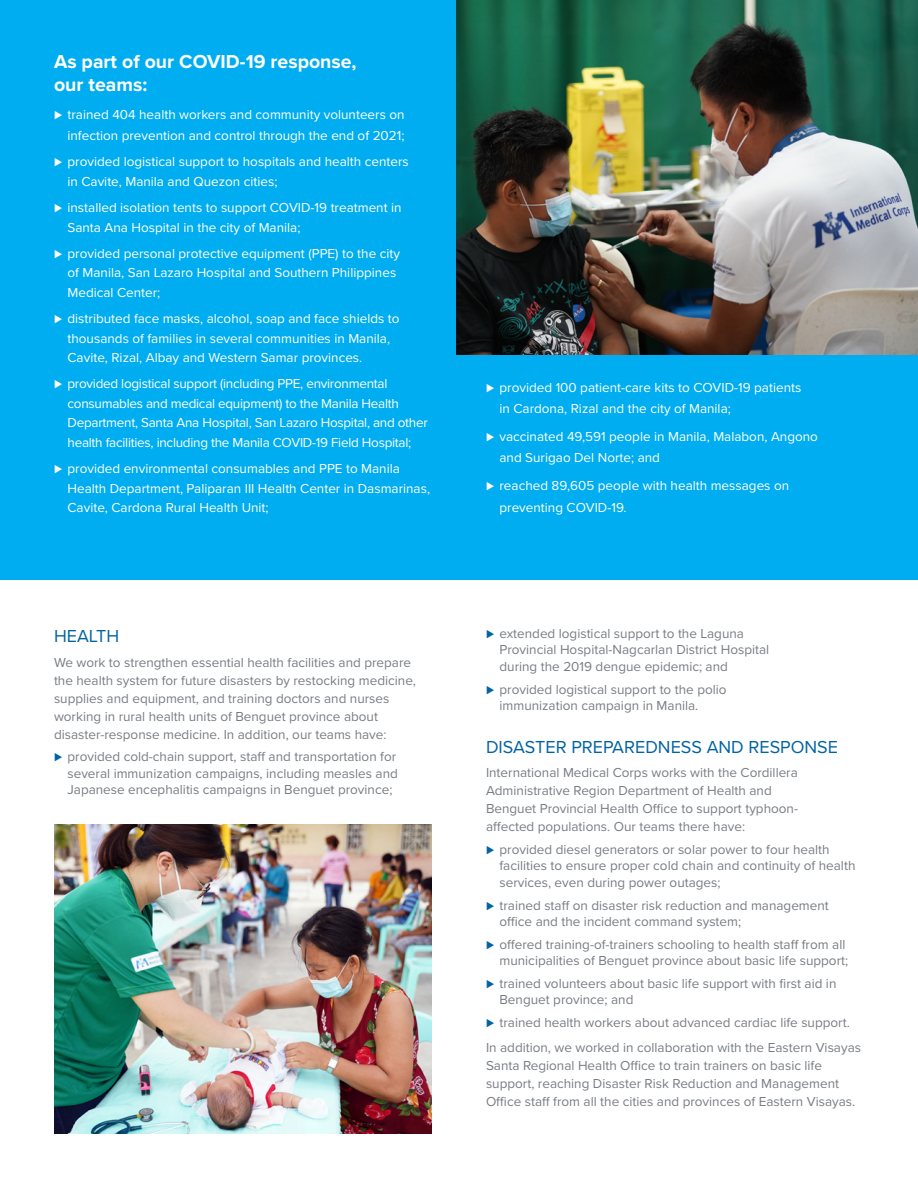
<style>
.page{position:relative;width:918px;height:1188px;background:#fff}
.page>*{position:absolute;margin:0;border:0;box-sizing:border-box;transform-origin:0 0}
.Intro_Paragraph_-_Bl{font:700 19.5px/23.4px "Proxima Nova";color:#fff}
.t1{font:18px "Proxima Nova";color:#0063a3}
.t2{font:13.5px/18px "Proxima Nova";color:#787d83}
.t3{font:13.5px/19.5px "Proxima Nova";color:#fff}
.t4{font:13.5px/19.5px "Proxima Nova";letter-spacing:-.02em;color:#fff}
.s1{color:#0063a3}
</style>
<div class="page">
<div style="left:0;top:0;width:918px;height:580px;background:#00adf0"></div>
<img style="left:457px;top:0;width:461px;height:354px">
<img style="left:54px;top:824px;width:378px;height:310px">
<p class="Intro_Paragraph_-_Bl" style="left:54px;top:49px;width:304px">As part of our COVID-19 response, our teams:</p>
<p class="t3" style="left:54px;top:103px;width:352px;line-height:21px;text-align:right">⊲ trained 404 health workers and community volunteers on infection prevention and control through the end of 2021;</p>
<p class="t3" style="left:68px;top:151px;width:343px;text-indent:-14px">⊲ provided logistical support to hospitals and health centers in Cavite, Manila and Quezon cities;</p>
<p class="t3" style="left:68px;top:197px;width:336px;text-indent:-14px">⊲ installed isolation tents to support COVID-19 treatment in<br>Santa Ana Hospital in the city of Manila;</p>
<p class="t3" style="left:68px;top:243px;width:334px;text-indent:-14px">⊲ provided personal protective equipment (PPE) to the city of Manila, San Lazaro Hospital and Southern Philippines<br>Medical Center;</p>
<p class="t3" style="left:68px;top:308px;width:334px;text-indent:-14px">⊲ distributed face masks, alcohol, soap and face shields to thousands of families in several communities in Manila,<br>Cavite, Rizal, Albay and Western Samar provinces.</p>
<p class="t4" style="left:68px;top:373px;width:362px;text-indent:-14px">⊲ provided logistical support (including PPE, environmental consumables and medical equipment) to the Manila Health Department, Santa Ana Hospital, San Lazaro Hospital, and other health facilities, including the Manila COVID-19 Field Hospital;</p>
<p class="t3" style="left:68px;top:458px;width:364px;text-indent:-14px">⊲ provided environmental consumables and PPE to Manila<br>Health Department, Paliparan III Health Center in Dasmarinas,<br>Cavite, Cardona Rural Health Unit;</p>
<p class="t1" style="left:54px;top:622px;width:67px">HEALTH</p>
<p class="t2" style="left:54px;top:652px;width:363px">We work to strengthen essential health facilities and prepare the health system for future disasters by restocking medicine, supplies and equipment, and training doctors and nurses working in rural health units of Benguet province about disaster-response medicine. In addition, our teams have:</p>
<p class="t2" style="left:68px;top:748px;width:332px;line-height:16.2px;text-indent:-14px"><span class="s1">⊲</span> provided cold-chain support, staff and transportation for several immunization campaigns, including measles and<br>Japanese encephalitis campaigns in Benguet province;</p>
<p class="t3" style="left:500px;top:376px;width:303px;line-height:21px;text-indent:-14px">⊲ provided 100 patient-care kits to COVID-19 patients in Cardona, Rizal and the city of Manila;</p>
<p class="t3" style="left:500px;top:425px;width:320px;line-height:21px;text-indent:-14px">⊲ vaccinated 49,591 people in Manila, Malabon, Angono and Surigao Del Norte; and</p>
<p class="t3" style="left:500px;top:473px;width:291px;line-height:22.2px;text-indent:-14px">⊲ reached 89,605 people with health messages on preventing COVID-19.</p>
<p class="t2" style="left:500px;top:625px;width:271px;line-height:16.2px;text-indent:-14px"><span class="s1">⊲</span> extended logistical support to the Laguna<br>Provincial Hospital-Nagcarlan District Hospital during the 2019 dengue epidemic; and</p>
<p class="t2" style="left:500px;top:680px;width:229px;line-height:16.2px;text-indent:-14px"><span class="s1">⊲</span> provided logistical support to the polio immunization campaign in Manila.</p>
<p class="t1" style="left:486px;top:733px;width:354px">DISASTER PREPAREDNESS AND RESPONSE</p>
<p class="t2" style="left:486px;top:763px;width:314px">International Medical Corps works with the Cordillera Administrative Region Department of Health and Benguet Provincial Health Office to support typhoon&shy;affected populations. Our teams there have:</p>
<p class="t2" style="left:500px;top:841px;width:357px;line-height:16.2px;text-indent:-14px"><span class="s1">⊲</span> provided diesel generators or solar power to four health facilities to ensure proper cold chain and continuity of health services, even during power outages;</p>
<p class="t2" style="left:500px;top:896px;width:331px;line-height:16.2px;text-indent:-14px"><span class="s1">⊲</span> trained staff on disaster risk reduction and management office and the incident command system;</p>
<p class="t2" style="left:486px;top:936px;width:364px;line-height:16.2px;text-align:right"><span class="s1">⊲</span> offered training-of-trainers schooling to health staff from all municipalities of Benguet province about basic life support;</p>
<p class="t2" style="left:500px;top:975px;width:338px;line-height:16.2px;text-indent:-14px"><span class="s1">⊲</span> trained volunteers about basic life support with first aid in<br>Benguet province; and</p>
<p class="t2" style="left:486px;top:1013px;width:365px"><span class="s1">⊲</span> trained health workers about advanced cardiac life support.</p>
<p class="t2" style="left:486px;top:1038px;width:377px">In addition, we worked in collaboration with the Eastern Visayas Santa Regional Health Office to train trainers on basic life support, reaching Disaster Risk Reduction and Management Office staff from all the cities and provinces of Eastern Visayas.</p>
</div>
